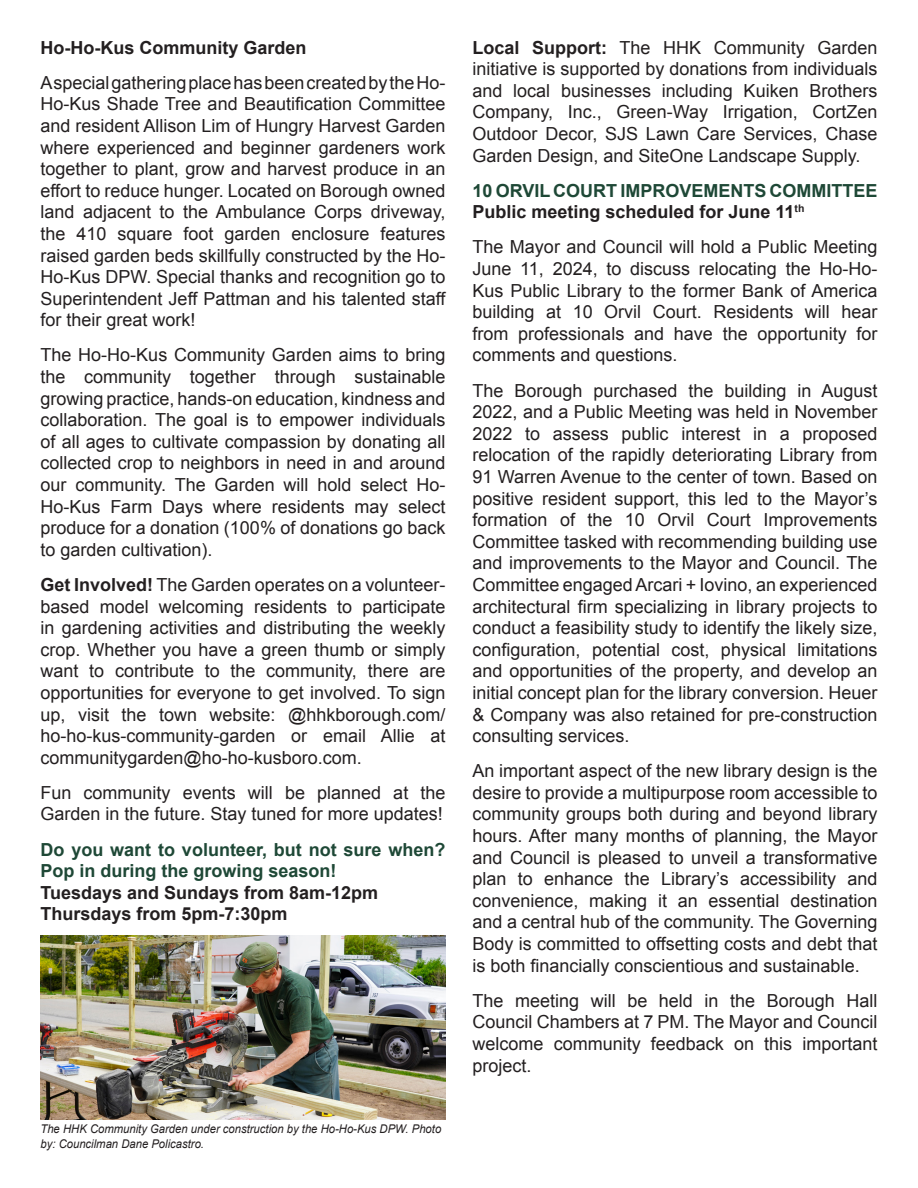
<style>
.page{position:relative;width:918px;height:1188px;background:#fff}
.page>*{position:absolute;margin:0;border:0;box-sizing:border-box;transform-origin:0 0}
.t1{font:18px/21.6px "Arial";color:#231f20;text-align:justify}
.t2{font:700 18px/21.6px "Arial";color:#231f20}
.t3{font:700 18px/21.6px "Arial";color:#1e4836}
.t4{font:italic 12px/14.4px "Arial";color:#231f20;scale:.94 1}
.s1{font-weight:700}
</style>
<div class="page">
<img style="left:41px;top:935px;width:405px;height:185px">
<p class="t2" style="left:40px;top:37px;width:268px">Ho-Ho-Kus Community Garden</p>
<p class="t1" style="left:40px;top:72px;width:407px">A special gathering place has been created by the Ho-Ho-Kus Shade Tree and Beautification Committee and resident Allison Lim of Hungry Harvest Garden where experienced and beginner gardeners work together to plant, grow and harvest produce in an effort to reduce hunger. Located on Borough owned land adjacent to the Ambulance Corps driveway, the 410 square foot garden enclosure features raised garden beds skillfully constructed by the Ho-Ho-Kus DPW. Special thanks and recognition go to Superintendent Jeff Pattman and his talented staff for their great work!</p>
<p class="t1" style="left:40px;top:344px;width:407px">The Ho-Ho-Kus Community Garden aims to bring the community together through sustainable growing practice, hands-on education, kindness and collaboration. The goal is to empower individuals of all ages to cultivate compassion by donating all collected crop to neighbors in need in and around our community. The Garden will hold select Ho-Ho-Kus Farm Days where residents may select produce for a donation (100% of donations go back to garden cultivation).</p>
<p class="t1" style="left:40px;top:574px;width:407px"><span class="s1">Get Involved!</span> The Garden operates on a volunteer&shy;based model welcoming residents to participate in gardening activities and distributing the weekly crop. Whether you have a green thumb or simply want to contribute to the community, there are opportunities for everyone to get involved. To sign up, visit the town website: @hhkborough.com/ ho-ho-kus-community-garden or email Allie at communitygarden@ho-ho-kusboro.com.</p>
<p class="t1" style="left:40px;top:782px;width:406px">Fun community events will be planned at the<br>Garden in the future. Stay tuned for more updates!</p>
<p class="t3" style="left:40px;top:839px;width:407px">Do you want to volunteer, but not sure when?<br>Pop in during the growing season!</p>
<p class="t2" style="left:40px;top:882px;width:339px">Tuesdays and Sundays from 8am-12pm<br>Thursdays from 5pm-7:30pm</p>
<p class="t4" style="left:40px;top:1122px;width:428px">The HHK Community Garden under construction by the Ho-Ho-Kus DPW. Photo by: Councilman Dane Policastro.</p>
<p class="t1" style="left:472px;top:37px;width:406px"><span class="s1">Local Support:</span> The HHK Community Garden initiative is supported by donations from individuals and local businesses including Kuiken Brothers Company, Inc., Green-Way Irrigation, CortZen Outdoor Decor, SJS Lawn Care Services, Chase Garden Design, and SiteOne Landscape Supply.</p>
<p class="t3" style="left:472px;top:180px;width:407px">10 ORVIL COURT IMPROVEMENTS COMMITTEE</p>
<p class="t2" style="left:472px;top:202px;width:333px">Public meeting scheduled for June 11<sup>th</sup></p>
<p class="t1" style="left:472px;top:236px;width:406px">The Mayor and Council will hold a Public Meeting June 11, 2024, to discuss relocating the Ho-Ho-Kus Public Library to the former Bank of America building at 10 Orvil Court. Residents will hear from professionals and have the opportunity for comments and questions.</p>
<p class="t1" style="left:472px;top:380px;width:407px">The Borough purchased the building in August 2022, and a Public Meeting was held in November 2022 to assess public interest in a proposed relocation of the rapidly deteriorating Library from 91 Warren Avenue to the center of town. Based on positive resident support, this led to the Mayor’s formation of the 10 Orvil Court Improvements Committee tasked with recommending building use and improvements to the Mayor and Council. The Committee engaged Arcari + Iovino, an experienced architectural firm specializing in library projects to conduct a feasibility study to identify the likely size, configuration, potential cost, physical limitations and opportunities of the property, and develop an initial concept plan for the library conversion. Heuer &amp; Company was also retained for pre-construction consulting services.</p>
<p class="t1" style="left:472px;top:760px;width:407px">An important aspect of the new library design is the desire to provide a multipurpose room accessible to community groups both during and beyond library hours. After many months of planning, the Mayor and Council is pleased to unveil a transformative plan to enhance the Library’s accessibility and convenience, making it an essential destination and a central hub of the community. The Governing Body is committed to offsetting costs and debt that is both financially conscientious and sustainable.</p>
<p class="t1" style="left:472px;top:990px;width:406px">The meeting will be held in the Borough Hall Council Chambers at 7 PM. The Mayor and Council welcome community feedback on this important project.</p>
</div>
